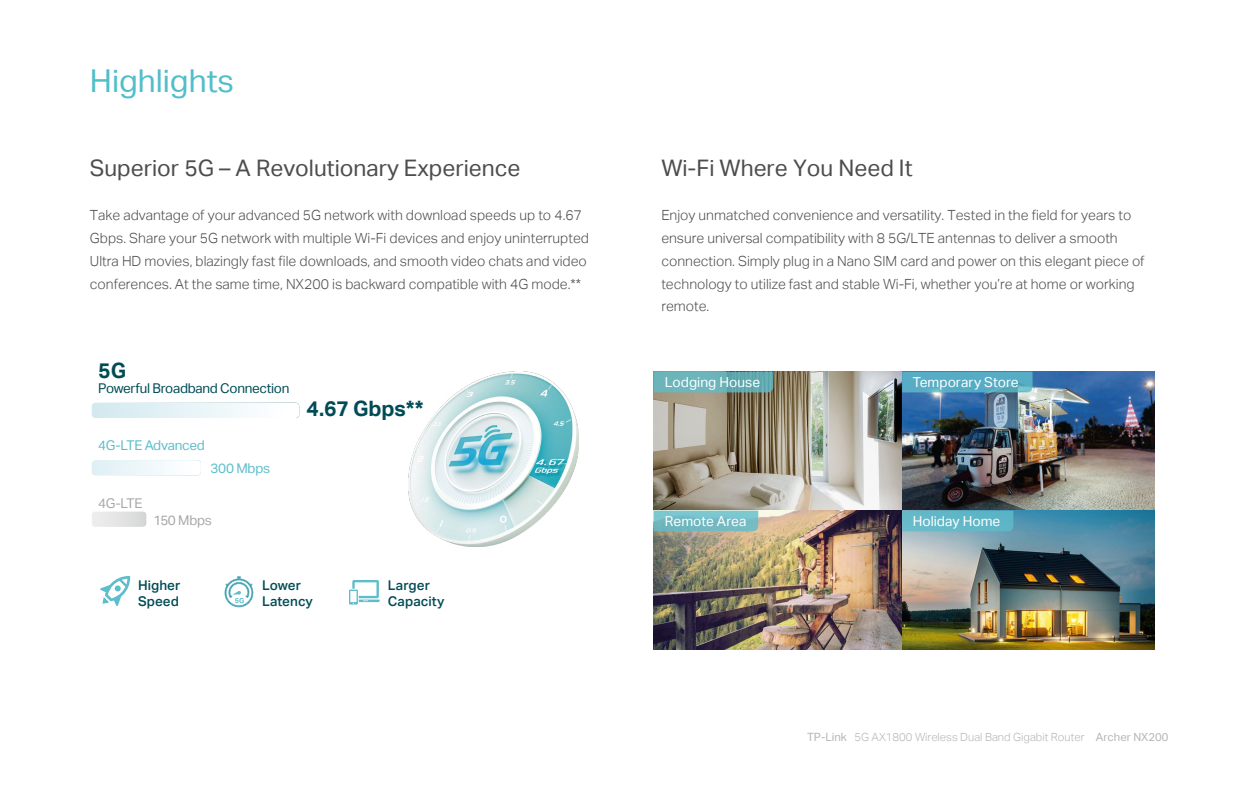
<style>
.page{position:relative;width:1260px;height:788px;background:#fff}
.page>*{position:absolute;margin:0;border:0;box-sizing:border-box;transform-origin:0 0}
.t1{font:31.5px "TP Link Aktiv Regular";color:#51beca}
.t2{font:22.75px "TP Link Aktiv Regular";color:#4d4d4d}
.t3{font:21.18px "TP Link Aktiv Bold";letter-spacing:-.01em;color:#004c56}
.t4{font:14px/22.8px "TP Link Aktiv Light";color:#4d4d4d}
.t5{font:13.74px "TP Link Aktiv Regular";color:#fff}
.t6{font:13.47px/15.4px "TP Link Aktiv Medium";letter-spacing:.005em;color:#004c56}
.t7{font:13.47px "TP Link Aktiv Regular";letter-spacing:-.02em;color:#004c56}
.t8{font:13.47px "TP Link Aktiv Regular";letter-spacing:-.025em;color:#5ebdcb}
.t9{font:13.47px "TP Link Aktiv Regular";letter-spacing:-.025em;color:#a9a8a8}
.t10{font:11.2px "TP Link Aktiv Light";color:#b5b5b5}
.s1{font-family:"TP Link Aktiv Regular";font-size:11.38px}
.s2{font-family:"TP Link Aktiv Regular"}
</style>
<div class="page">
<img style="left:409px;top:372px;width:170px;height:174px">
<svg style="left:92px;top:402px;width:207px;height:16px"></svg>
<svg style="left:92px;top:460px;width:109px;height:15px"></svg>
<svg style="left:92px;top:511px;width:54px;height:16px"></svg>
<svg style="left:100px;top:576px;width:30px;height:30px"></svg>
<svg style="left:224px;top:576px;width:29px;height:32px"></svg>
<svg style="left:349px;top:580px;width:31px;height:24px"></svg>
<img style="left:654px;top:371px;width:500px;height:278px">
<svg style="left:654px;top:371px;width:119px;height:21px;background:#68aeb3"></svg>
<svg style="left:654px;top:510px;width:104px;height:21px;background:#79bfc6"></svg>
<svg style="left:902px;top:371px;width:131px;height:21px;background:#56abc3"></svg>
<svg style="left:902px;top:510px;width:111px;height:21px;background:#61b6c6"></svg>
<h1 class="t1" style="left:90px;top:62px;width:146px">Highlights</h1>
<h2 class="t2" style="left:90px;top:154px;width:432px">Superior 5G – A Revolutionary Experience</h2>
<p class="t4" style="left:90px;top:204px;width:501px">Take advantage of your advanced 5G network with download speeds up to 4.67<br>Gbps. Share your 5G network with multiple Wi-Fi devices and enjoy uninterrupted Ultra HD movies, blazingly fast file downloads, and smooth video chats and video conferences. At the same time, NX200 is backward compatible with 4G mode.**</p>
<h3 class="t3" style="left:98px;top:358px;width:29px">5G</h3>
<p class="t7" style="left:98px;top:381px;width:193px">Powerful Broadband Connection</p>
<p class="t8" style="left:98px;top:437px;width:108px">4G-LTE Advanced</p>
<p class="t9" style="left:98px;top:495px;width:46px">4G-LTE</p>
<p class="t8" style="left:211px;top:460px;width:61px">300 Mbps</p>
<p class="t9" style="left:154px;top:512px;width:60px">150 Mbps</p>
<h3 class="t3" style="left:307px;top:396px;width:119px">4.67 Gbps**</h3>
<p class="t6" style="left:138px;top:577px;width:44px">Higher<br>Speed</p>
<p class="t6" style="left:262px;top:577px;width:52px">Lower<br>Latency</p>
<p class="t6" style="left:388px;top:577px;width:58px">Larger<br>Capacity</p>
<h2 class="t2" style="left:661px;top:154px;width:253px">Wi-Fi Where You Need It</h2>
<p class="t4" style="left:661px;top:204px;width:485px">Enjoy unmatched convenience and versatility. Tested in the field for years to ensure universal compatibility with 8 5G/LTE antennas to deliver a smooth connection. Simply plug in a Nano SIM card and power on this elegant piece of technology to utilize fast and stable Wi-Fi, whether you’re at home or working remote.</p>
<p class="t5" style="left:665px;top:374px;width:97px">Lodging House</p>
<p class="t5" style="left:665px;top:512px;width:83px">Remote Area</p>
<p class="t5" style="left:913px;top:374px;width:108px">Temporary Store</p>
<p class="t5" style="left:913px;top:512px;width:89px">Holiday Home</p>
<p class="t10" style="left:807px;top:730px;width:363px"><span class="s1">TP-Link</span> 5G AX1800 Wireless Dual Band Gigabit Router <span class="s2">Archer NX200</span></p>
</div>
